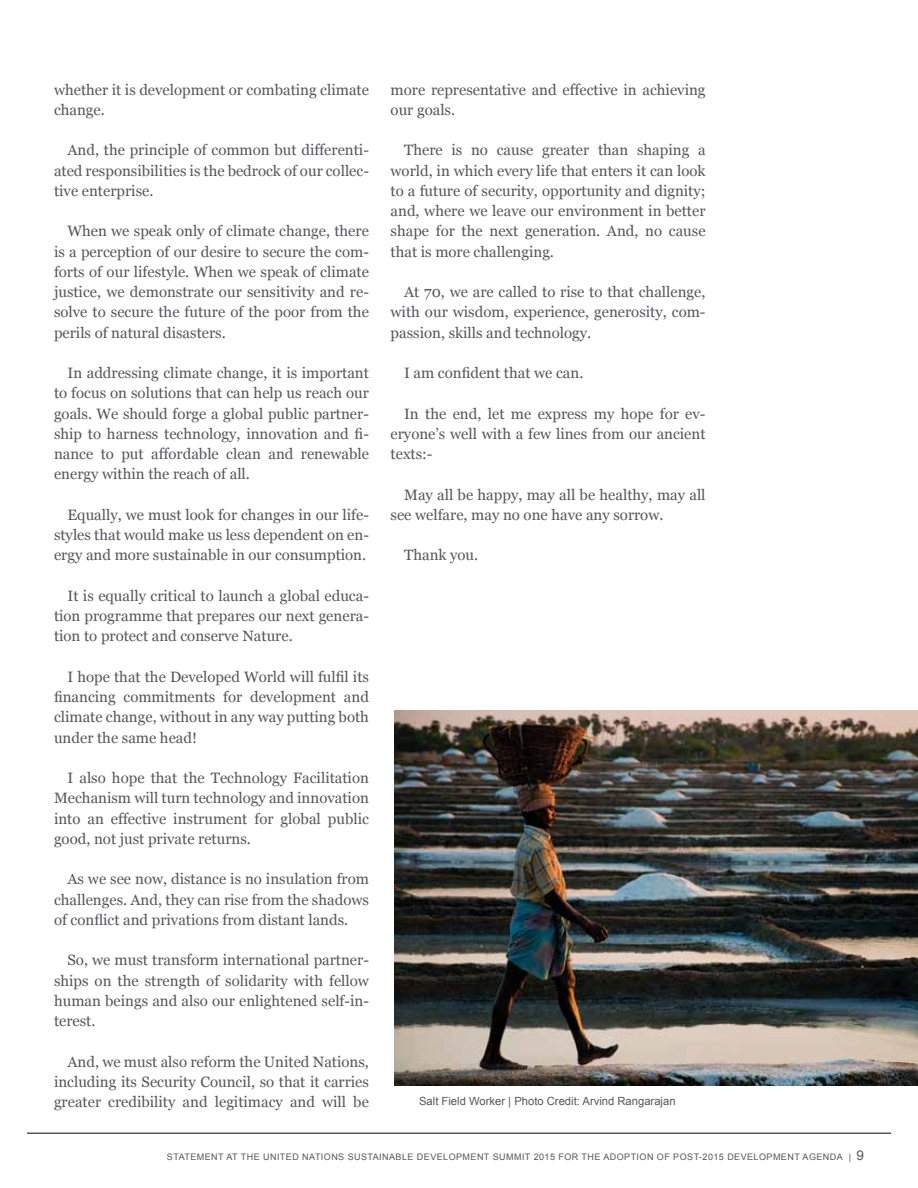
<style>
.page{position:relative;width:918px;height:1188px;background:#fff}
.page>*{position:absolute;margin:0;border:0;box-sizing:border-box;transform-origin:0 0}
.t1{font:15px/20.2px "Georgia";color:#55565a;text-align:justify}
.t2{font:13.5px "Arial";color:#55565a}
.t3{font:11.25px "Arial";color:#55565a}
.t4{font:9px "Arial";letter-spacing:.05em;color:#55565a}
</style>
<div class="page">
<hr style="left:27px;top:1132px;width:864px;height:2px;background:#55565a">
<img style="left:394px;top:711px;width:524px;height:375px">
<p class="t1" style="left:54px;top:79px;width:316px">whether it is development or combating climate change.</p>
<p class="t1" style="left:54px;top:139px;width:316px;text-indent:14px">And, the principle of common but differenti&shy;ated responsibilities is the bedrock of our collec&shy;tive enterprise.</p>
<p class="t1" style="left:54px;top:220px;width:316px;text-indent:14px">When we speak only of climate change, there is a perception of our desire to secure the com&shy;forts of our lifestyle. When we speak of climate justice, we demonstrate our sensitivity and re&shy;solve to secure the future of the poor from the perils of natural disasters.</p>
<p class="t1" style="left:54px;top:362px;width:316px;text-indent:14px">In addressing climate change, it is important to focus on solutions that can help us reach our goals. We should forge a global public partner&shy;ship to harness technology, innovation and fi&shy;nance to put affordable clean and renewable energy within the reach of all.</p>
<p class="t1" style="left:54px;top:504px;width:316px;text-indent:14px">Equally, we must look for changes in our life&shy;styles that would make us less dependent on en&shy;ergy and more sustainable in our consumption.</p>
<p class="t1" style="left:54px;top:585px;width:316px;text-indent:14px">It is equally critical to launch a global educa&shy;tion programme that prepares our next genera&shy;tion to protect and conserve Nature.</p>
<p class="t1" style="left:54px;top:666px;width:317px;text-indent:14px">I hope that the Developed World will fulfil its financing commitments for development and climate change, without in any way putting both under the same head!</p>
<p class="t1" style="left:54px;top:767px;width:317px;text-indent:14px">I also hope that the Technology Facilitation Mechanism will turn technology and innovation into an effective instrument for global public good, not just private returns.</p>
<p class="t1" style="left:54px;top:868px;width:316px;text-indent:14px">As we see now, distance is no insulation from challenges. And, they can rise from the shadows of conflict and privations from distant lands.</p>
<p class="t1" style="left:54px;top:949px;width:317px;text-indent:14px">So, we must transform international partner&shy;ships on the strength of solidarity with fellow human beings and also our enlightened self-in&shy;terest.</p>
<p class="t1" style="left:54px;top:1051px;width:316px;text-indent:14px">And, we must also reform the United Nations, including its Security Council, so that it carries greater credibility and legitimacy and will be</p>
<p class="t1" style="left:391px;top:79px;width:316px">more representative and effective in achieving our goals.</p>
<p class="t1" style="left:391px;top:139px;width:316px;text-indent:13px">There is no cause greater than shaping a world, in which every life that enters it can look to a future of security, opportunity and dignity; and, where we leave our environment in better shape for the next generation. And, no cause that is more challenging.</p>
<p class="t1" style="left:391px;top:281px;width:316px;text-indent:13px">At 70, we are called to rise to that challenge, with our wisdom, experience, generosity, com&shy;passion, skills and technology.</p>
<p class="t1" style="left:404px;top:362px;width:181px">I am confident that we can.</p>
<p class="t1" style="left:391px;top:403px;width:316px;text-indent:13px">In the end, let me express my hope for ev&shy;eryone’s well with a few lines from our ancient texts:-</p>
<p class="t1" style="left:391px;top:484px;width:316px;text-indent:13px">May all be happy, may all be healthy, may all see welfare, may no one have any sorrow.</p>
<p class="t1" style="left:404px;top:544px;width:76px">Thank you.</p>
<p class="t3" style="left:419px;top:1094px;width:258px">Salt Field Worker | Photo Credit: Arvind Rangarajan</p>
<p class="t2" style="left:856px;top:1147px;width:9px">9</p>
<p class="t4" style="left:167px;top:1151px;width:686px">STATEMENT AT THE UNITED NATIONS SUSTAINABLE DEVELOPMENT SUMMIT 2015 FOR THE ADOPTION OF POST-2015 DEVELOPMENT AGENDA |</p>
</div>
